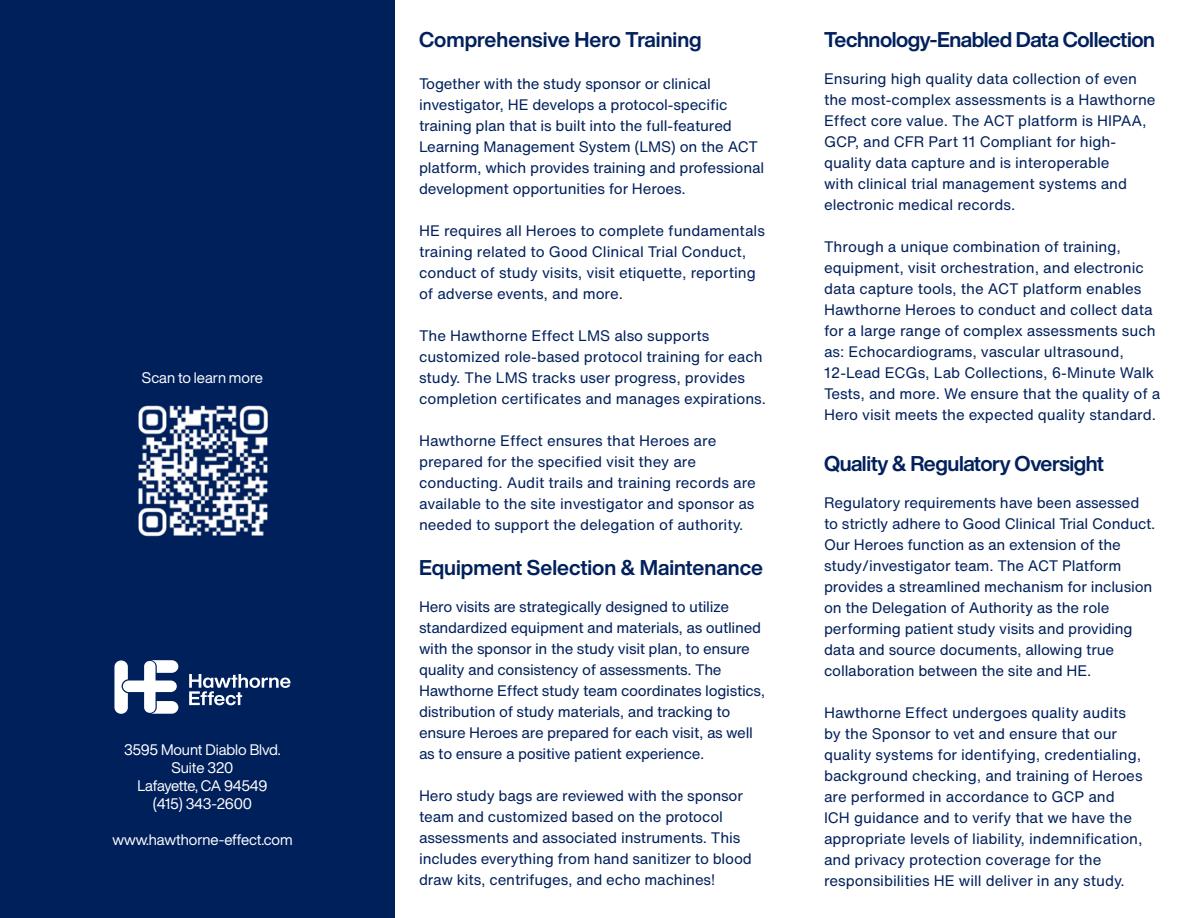
<style>
.page{position:relative;width:1188px;height:918px;background:#fff}
.page>*{position:absolute;margin:0;border:0;box-sizing:border-box;transform-origin:0 0}
.t1{font:700 21px "Helvetica Now Display";letter-spacing:-.02em;color:#00205c}
.t2{font:700 21px "Helvetica Now Display";color:#00205c}
.t3{font:15px/21px "Helvetica Now Text";color:#00205c}
.t4{font:15px/21px "Helvetica Now Text";letter-spacing:-.02em;color:#00205c}
.t5{font:15px/18px "Helvetica Now Display";letter-spacing:-.01em;color:#fff;text-align:center}
</style>
<div class="page">
<div style="left:0;top:0;width:394px;height:918px;background:#00205c"></div>
<svg style="left:189px;top:674px;width:102px;height:31px"></svg>
<svg style="left:114px;top:660px;width:64px;height:54px"></svg>
<img style="left:138px;top:405px;width:130px;height:132px">
<p class="t5" style="left:142px;top:369px;width:123px">Scan to learn more</p>
<p class="t5" style="left:124px;top:740px;width:158px">3595 Mount Diablo Blvd.<br>Suite 320<br>Lafayette, CA 94549 (415) 343-2600</p>
<p class="t5" style="left:112px;top:830px;width:182px">www.hawthorne-effect.com</p>
<h1 class="t2" style="left:419px;top:25px;width:284px">Comprehensive Hero Training</h1>
<p class="t3" style="left:419px;top:72px;width:347px">Together with the study sponsor or clinical investigator, HE develops a protocol-specific training plan that is built into the full-featured Learning Management System (LMS) on the ACT platform, which provides training and professional development opportunities for Heroes.</p>
<p class="t3" style="left:419px;top:219px;width:347px">HE requires all Heroes to complete fundamentals training related to Good Clinical Trial Conduct, conduct of study visits, visit etiquette, reporting of adverse events, and more.</p>
<p class="t3" style="left:419px;top:324px;width:349px">The Hawthorne Effect LMS also supports customized role-based protocol training for each study. The LMS tracks user progress, provides completion certificates and manages expirations.</p>
<p class="t3" style="left:419px;top:429px;width:338px">Hawthorne Effect ensures that Heroes are prepared for the specified visit they are conducting. Audit trails and training records are available to the site investigator and sponsor as needed to support the delegation of authority.</p>
<h1 class="t2" style="left:419px;top:553px;width:345px">Equipment Selection &amp; Maintenance</h1>
<p class="t4" style="left:419px;top:596px;width:348px">Hero visits are strategically designed to utilize standardized equipment and materials, as outlined with the sponsor in the study visit plan, to ensure quality and consistency of assessments. The Hawthorne Effect study team coordinates logistics, distribution of study materials, and tracking to ensure Heroes are prepared for each visit, as well as to ensure a positive patient experience.</p>
<p class="t3" style="left:419px;top:785px;width:334px">Hero study bags are reviewed with the sponsor team and customized based on the protocol assessments and associated instruments. This includes everything from hand sanitizer to blood draw kits, centrifuges, and echo machines!</p>
<h1 class="t1" style="left:824px;top:25px;width:333px">Technology-Enabled Data Collection</h1>
<p class="t3" style="left:824px;top:68px;width:333px">Ensuring high quality data collection of even the most-complex assessments is a Hawthorne Effect core value. The ACT platform is HIPAA, GCP, and CFR Part 11 Compliant for high&shy;quality data capture and is interoperable<br>with clinical trial management systems and electronic medical records.</p>
<p class="t3" style="left:824px;top:236px;width:338px">Through a unique combination of training, equipment, visit orchestration, and electronic data capture tools, the ACT platform enables Hawthorne Heroes to conduct and collect data for a large range of complex assessments such as: Echocardiograms, vascular ultrasound, 12-Lead ECGs, Lab Collections, 6-Minute Walk Tests, and more. We ensure that the quality of a Hero visit meets the expected quality standard.</p>
<h1 class="t1" style="left:824px;top:449px;width:282px">Quality &amp; Regulatory Oversight</h1>
<p class="t3" style="left:824px;top:492px;width:333px">Regulatory requirements have been assessed to strictly adhere to Good Clinical Trial Conduct.<br>Our Heroes function as an extension of the study/investigator team. The ACT Platform provides a streamlined mechanism for inclusion on the Delegation of Authority as the role performing patient study visits and providing data and source documents, allowing true collaboration between the site and HE.</p>
<p class="t3" style="left:824px;top:702px;width:320px">Hawthorne Effect undergoes quality audits by the Sponsor to vet and ensure that our quality systems for identifying, credentialing, background checking, and training of Heroes are performed in accordance to GCP and ICH guidance and to verify that we have the appropriate levels of liability, indemnification, and privacy protection coverage for the responsibilities HE will deliver in any study.</p>
</div>
